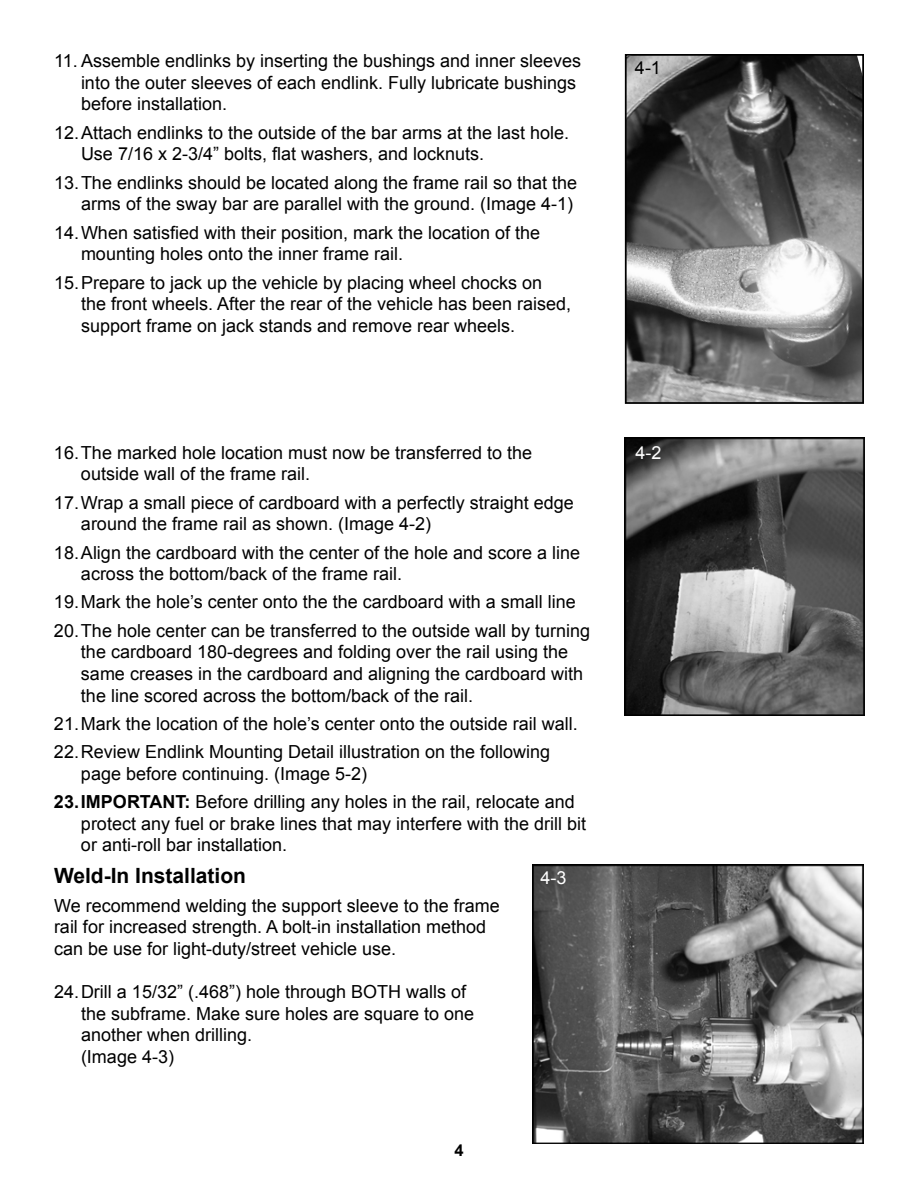
<style>
.page{position:relative;width:918px;height:1188px;background:#fff}
.page>*{position:absolute;margin:0;border:0;box-sizing:border-box;transform-origin:0 0}
.t1{font:700 21px "Arial";color:#000}
.t2{font:18px/21.6px "Arial";color:#000}
.t3{font:18px "Arial";color:#fff}
.t4{font:700 16.5px "Arial";color:#000}
.s1{font-weight:700}
</style>
<div class="page">
<img style="left:628px;top:57px;width:233px;height:344px">
<div style="left:625px;top:54px;width:239px;height:350px;border:2px solid #000"></div>
<img style="left:624px;top:438px;width:240px;height:277px">
<img style="left:532px;top:864px;width:332px;height:280px">
<p class="t2" style="left:81px;top:50px;width:502px;text-indent:-27px">11. Assemble endlinks by inserting the bushings and inner sleeves into the outer sleeves of each endlink. Fully lubricate bushings before installation.</p>
<p class="t2" style="left:81px;top:122px;width:490px;text-indent:-27px">12.Attach endlinks to the outside of the bar arms at the last hole.<br>Use 7/16 x 2-3/4” bolts, flat washers, and locknuts.</p>
<p class="t2" style="left:54px;top:172px;width:525px;text-align:right">13.The endlinks should be located along the frame rail so that the arms of the sway bar are parallel with the ground. (Image 4-1)</p>
<p class="t2" style="left:81px;top:222px;width:461px;text-indent:-27px">14.When satisfied with their position, mark the location of the mounting holes onto the inner frame rail.</p>
<p class="t2" style="left:81px;top:272px;width:492px;text-indent:-27px">15.Prepare to jack up the vehicle by placing wheel chocks on the front wheels. After the rear of the vehicle has been raised, support frame on jack stands and remove rear wheels.</p>
<p class="t2" style="left:635px;top:57px;width:28px">4-1</p>
<p class="t2" style="left:54px;top:442px;width:480px">16.The marked hole location must now be transferred to the</p>
<p class="t3" style="left:635px;top:441px;width:28px">4-2</p>
<p class="t2" style="left:54px;top:460px;width:521px;line-height:28.3px;text-indent:27px">outside wall of the frame rail.<br>17.Wrap a small piece of cardboard with a perfectly straight edge</p>
<p class="t2" style="left:54px;top:510px;width:528px;line-height:28.3px;text-indent:27px">around the frame rail as shown. (Image 4-2)<br>18.Align the cardboard with the center of the hole and score a line</p>
<p class="t2" style="left:54px;top:560px;width:538px;line-height:28.3px;text-indent:27px">across the bottom/back of the frame rail.<br>19.Mark the hole’s center onto the the cardboard with a small line<br>20.The hole center can be transferred to the outside wall by turning</p>
<p class="t2" style="left:81px;top:641px;width:504px">the cardboard 180-degrees and folding over the rail using the same creases in the cardboard and aligning the cardboard with the line scored across the bottom/back of the rail.</p>
<p class="t2" style="left:54px;top:710px;width:525px;line-height:28.3px">21.Mark the location of the hole’s center onto the outside rail wall.<br>22.Review Endlink Mounting Detail illustration on the following</p>
<p class="t2" style="left:54px;top:760px;width:522px;line-height:28.3px;text-indent:27px">page before continuing. (Image 5-2)<br><span class="s1">23.IMPORTANT:</span> Before drilling any holes in the rail, relocate and</p>
<p class="t2" style="left:81px;top:813px;width:507px">protect any fuel or brake lines that may interfere with the drill bit or anti-roll bar installation.</p>
<p class="t1" style="left:54px;top:862px;width:194px">Weld-In Installation</p>
<p class="t2" style="left:54px;top:895px;width:447px">We recommend welding the support sleeve to the frame rail for increased strength. A bolt-in installation method can be use for light-duty/street vehicle use.</p>
<p class="t2" style="left:81px;top:981px;width:395px;text-indent:-27px">24.Drill a 15/32” (.468”) hole through BOTH walls of the subframe. Make sure holes are square to one another when drilling.<br>(Image 4-3)</p>
<p class="t3" style="left:540px;top:866px;width:28px">4-3</p>
<p class="t4" style="left:454px;top:1139px;width:11px">4</p>
</div>
